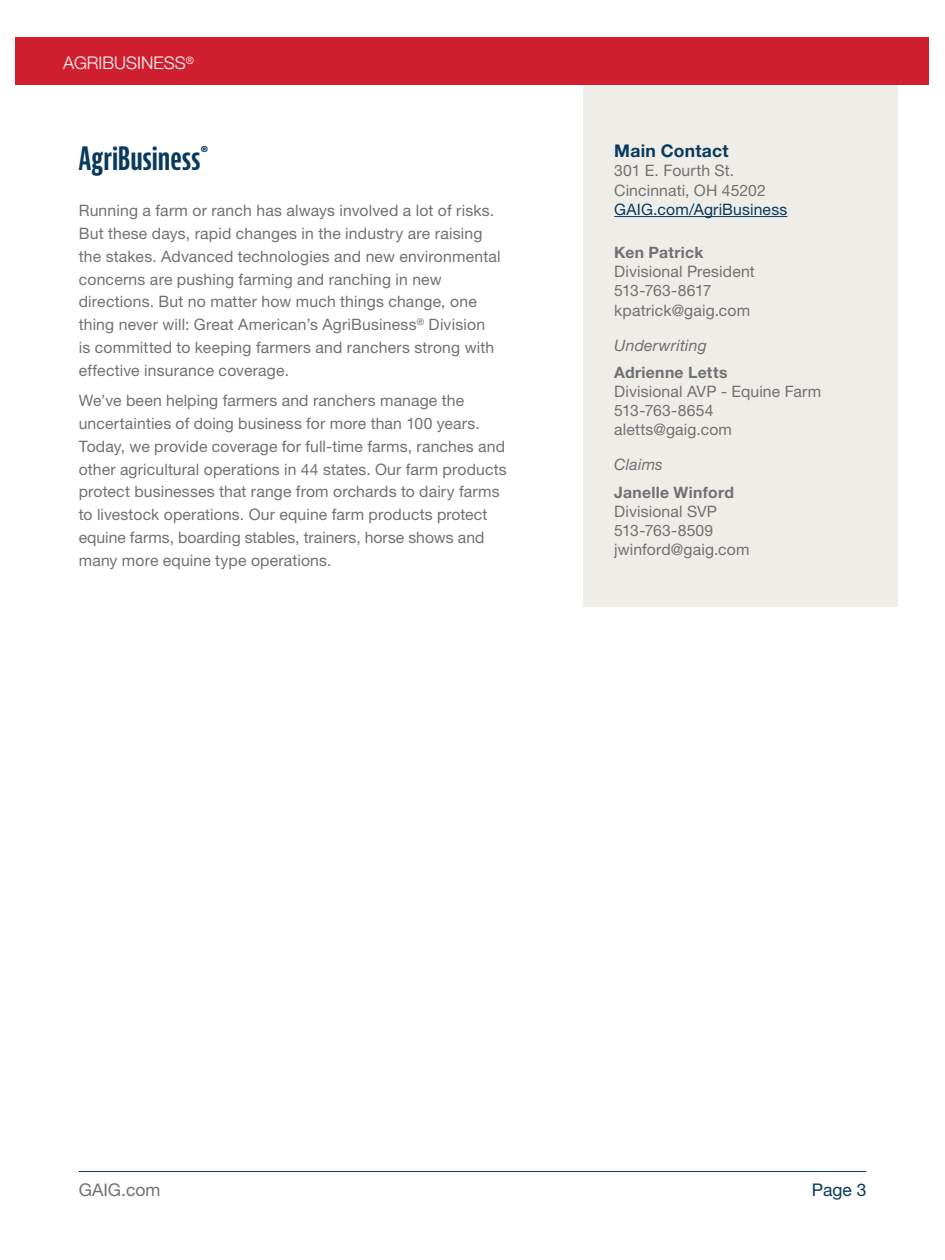
<style>
.page{position:relative;width:945px;height:1260px;background:#fff}
.page>*{position:absolute;margin:0;border:0;box-sizing:border-box;transform-origin:0 0}
.Section_Header{font:700 extra-condensed 31.5px "Bernina Sans";letter-spacing:-.005em;color:#083a5e}
.t1{font:300 17.5px "Helvetica Neue LT Std";color:#fff}
.t2{font:700 17.5px "Helvetica Neue LT Std";letter-spacing:.015em;color:#083a5e}
.t3{font:17.5px "Helvetica Neue LT Std";color:#717074}
.t4{font:17.5px "Helvetica Neue LT Std";color:#083a5e}
.Body_Copy{font:15.75px/22.8px "Helvetica Neue LT Std";letter-spacing:.01em;color:#717074}
.t5{font:700 15.75px "Helvetica Neue LT Std";letter-spacing:.02em;color:#717074}
.t6{font:15.75px "Helvetica Neue LT Std";letter-spacing:.01em;color:#083a5e}
.t7{font:italic 15.75px "Helvetica Neue LT Std";letter-spacing:.01em;color:#717074}
.Body_Copy-2{font:15.75px "Helvetica Neue LT Std";letter-spacing:-.025em;color:#717074}
</style>
<div class="page">
<hr style="left:79px;top:1171px;width:787px;height:1px;background:#083a5e">
<div style="left:16px;top:37px;width:913px;height:47px;background:#d0202f"></div>
<div style="left:583px;top:85px;width:315px;height:522px;background:#efede8"></div>
<hr style="left:614px;top:216px;width:173px;height:1px;background:#083a5e">
<p class="t1" style="left:63px;top:52px;width:133px">AGRIBUSINESS<sup>®</sup></p>
<h1 class="Section_Header" style="left:79px;top:141px;width:131px">AgriBusiness<sup>®</sup></h1>
<p class="Body_Copy" style="left:79px;top:199px;width:424px">Running a farm or ranch has always involved a lot of risks.<br>But these days, rapid changes in the industry are raising the stakes. Advanced technologies and new environmental concerns are pushing farming and ranching in new directions. But no matter how much things change, one thing never will: Great American’s AgriBusiness<sup>®</sup> Division<br>is committed to keeping farmers and ranchers strong with effective insurance coverage.</p>
<p class="Body_Copy" style="left:79px;top:389px;width:430px">We’ve been helping farmers and ranchers manage the uncertainties of doing business for more than 100 years.<br>Today, we provide coverage for full-time farms, ranches and other agricultural operations in 44 states. Our farm products protect businesses that range from orchards to dairy farms to livestock operations. Our equine farm products protect equine farms, boarding stables, trainers, horse shows and many more equine type operations.</p>
<p class="t2" style="left:614px;top:140px;width:116px">Main Contact</p>
<p class="Body_Copy" style="left:614px;top:159px;width:122px">301 E. Fourth St.</p>
<p class="Body_Copy" style="left:614px;top:179px;width:153px">Cincinnati, OH 45202</p>
<p class="t6" style="left:614px;top:200px;width:175px">GAIG.com/AgriBusiness</p>
<p class="t5" style="left:614px;top:242px;width:91px">Ken Patrick</p>
<p class="Body_Copy" style="left:614px;top:260px;width:142px">Divisional President</p>
<p class="Body_Copy-2" style="left:614px;top:281px;width:99px">513-763-8617</p>
<p class="Body_Copy" style="left:614px;top:298px;width:138px">kpatrick@gaig.com</p>
<p class="t7" style="left:614px;top:336px;width:94px">Underwriting</p>
<p class="t5" style="left:614px;top:362px;width:115px">Adrienne Letts</p>
<p class="Body_Copy" style="left:614px;top:380px;width:208px">Divisional AVP - Equine Farm</p>
<p class="Body_Copy" style="left:614px;top:399px;width:101px">513-763-8654</p>
<p class="Body_Copy" style="left:614px;top:418px;width:119px">aletts@gaig.com</p>
<p class="t7" style="left:614px;top:455px;width:50px">Claims</p>
<p class="t5" style="left:614px;top:482px;width:121px">Janelle Winford</p>
<p class="Body_Copy" style="left:614px;top:500px;width:104px">Divisional SVP</p>
<p class="Body_Copy" style="left:614px;top:519px;width:101px">513-763-8509</p>
<p class="Body_Copy" style="left:614px;top:538px;width:137px">jwinford@gaig.com</p>
<p class="t3" style="left:79px;top:1179px;width:83px">GAIG.com</p>
<p class="t4" style="left:812px;top:1179px;width:56px">Page 3</p>
</div>
